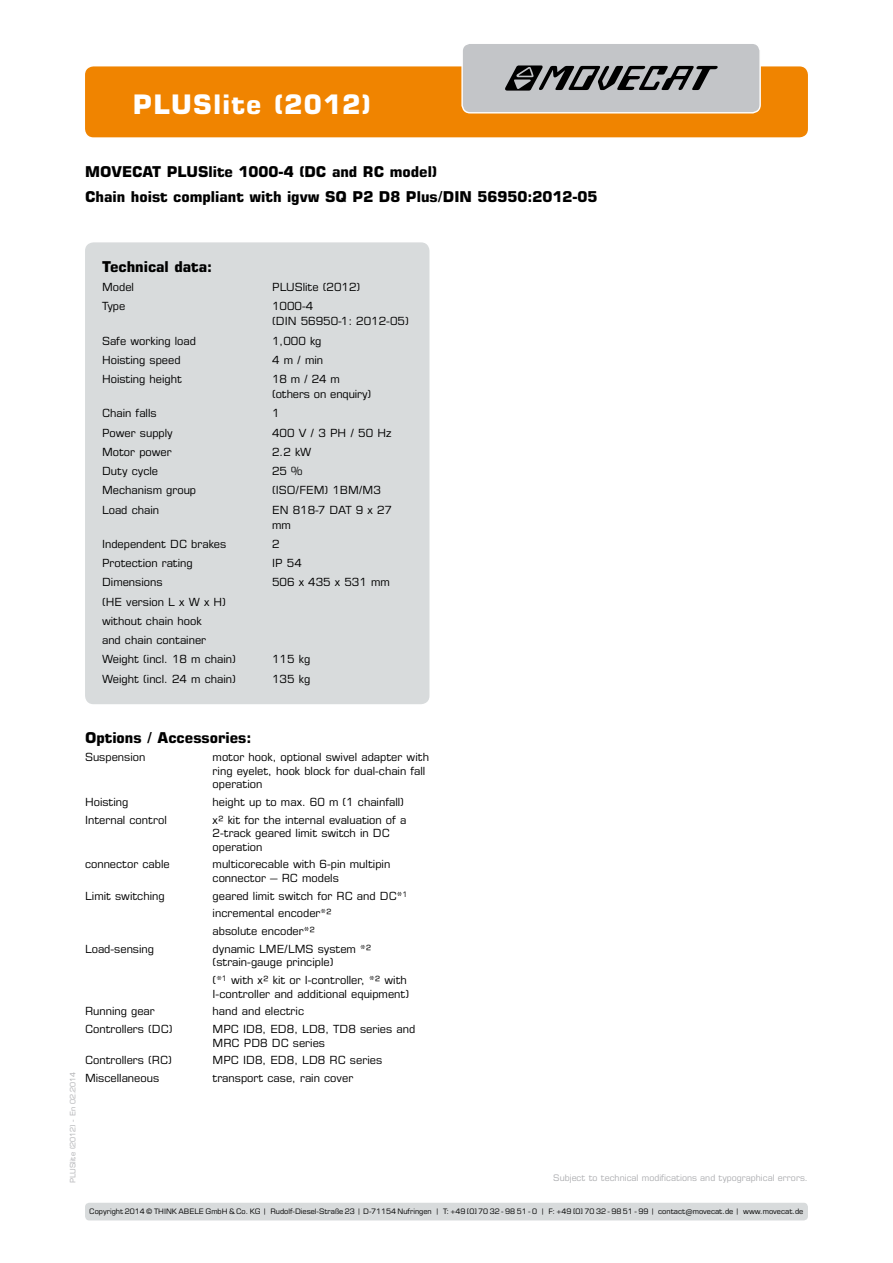
<style>
.page{position:relative;width:893px;height:1263px;background:#fff}
.page>*{position:absolute;margin:0;border:0;box-sizing:border-box;transform-origin:0 0}
.t1{font:700 27px "Eurostile LT Std";letter-spacing:.05em;color:#fff}
.t2{font:700 15px/25.5px "Eurostile LT Std";color:#000}
.t3{font:11.25px/13.5px "Eurostile LT Std";color:#000}
.t4{font:9px "Eurostile LT Std";color:#aeafb2}
.t5{font:7.5px "Eurostile LT Std";color:#000}
.t6{font:7.5px "Eurostile LT Std";color:#aeafb2}
</style>
<div class="page">
<div style="left:85px;top:242px;width:344px;height:462px;background:#d8dbdc;border-radius:9px"></div>
<div style="left:85px;top:1203px;width:723px;height:17px;background:#d8dbdc;border-radius:4px"></div>
<div style="left:85px;top:66px;width:723px;height:71px;background:#f08400;border-radius:9px"></div>
<div style="left:462px;top:43px;width:298px;height:70px;background:#c3c5c8;border-radius:8px"></div>
<div style="left:461px;top:43px;width:300px;height:70px;border:1px solid #fff;border-radius:8px"></div>
<svg style="left:505px;top:65px;width:212px;height:26px"></svg>
<h1 class="t1" style="left:133px;top:88px;width:240px">PLUSlite (2012)</h1>
<h2 class="t2" style="left:85px;top:158px;width:514px">MOVECAT PLUSlite 1000-4 (DC and RC model)<br>Chain hoist compliant with igvw SQ P2 D8 Plus/DIN 56950:2012-05</h2>
<h2 class="t2" style="left:102px;top:253px;width:112px">Technical data:</h2>
<p class="t3" style="left:102px;top:280px;width:33px">Model</p>
<p class="t3" style="left:272px;top:280px;width:90px">PLUSlite (2012)</p>
<p class="t3" style="left:102px;top:299px;width:25px">Type</p>
<p class="t3" style="left:272px;top:299px;width:138px;line-height:15px">1000-4<br>(DIN 56950-1: 2012-05)</p>
<p class="t3" style="left:102px;top:334px;width:95px">Safe working load</p>
<p class="t3" style="left:272px;top:334px;width:51px">1,000 kg</p>
<p class="t3" style="left:102px;top:353px;width:80px">Hoisting speed</p>
<p class="t3" style="left:272px;top:353px;width:53px">4 m / min</p>
<p class="t3" style="left:102px;top:372px;width:81px">Hoisting height</p>
<p class="t3" style="left:272px;top:371px;width:101px;line-height:15px">18 m / 24 m (others on enquiry)</p>
<p class="t3" style="left:102px;top:406px;width:56px">Chain falls</p>
<p class="t3" style="left:272px;top:406px;width:9px">1</p>
<p class="t3" style="left:102px;top:426px;width:72px">Power supply</p>
<p class="t3" style="left:272px;top:426px;width:121px">400 V / 3 PH / 50 Hz</p>
<p class="t3" style="left:102px;top:445px;width:71px">Motor power</p>
<p class="t3" style="left:272px;top:445px;width:41px">2.2 kW</p>
<p class="t3" style="left:102px;top:464px;width:58px">Duty cycle</p>
<p class="t3" style="left:272px;top:464px;width:32px">25 %</p>
<p class="t3" style="left:102px;top:483px;width:96px">Mechanism group</p>
<p class="t3" style="left:272px;top:483px;width:110px">(ISO/FEM) 1BM/M3</p>
<p class="t3" style="left:102px;top:503px;width:59px">Load chain</p>
<p class="t3" style="left:272px;top:502px;width:121px;line-height:15px">EN 818-7 DAT 9 x 27 mm</p>
<p class="t3" style="left:102px;top:537px;width:126px">Independent DC brakes</p>
<p class="t3" style="left:272px;top:537px;width:9px">2</p>
<p class="t3" style="left:102px;top:556px;width:92px">Protection rating</p>
<p class="t3" style="left:272px;top:556px;width:31px">IP 54</p>
<p class="t3" style="left:102px;top:575px;width:62px">Dimensions</p>
<p class="t3" style="left:272px;top:575px;width:119px">506 x 435 x 531 mm</p>
<p class="t3" style="left:102px;top:592px;width:135px;line-height:19.2px">(HE version L x W x H) without chain hook<br>and chain container<br>Weight (incl. 18 m chain)</p>
<p class="t3" style="left:272px;top:652px;width:40px">115 kg</p>
<p class="t3" style="left:102px;top:672px;width:135px">Weight (incl. 24 m chain)</p>
<p class="t3" style="left:272px;top:672px;width:40px">135 kg</p>
<p class="t6" style="left:68px;top:1183px;width:113px;rotate:-90deg">PLUSlite (2012) - En 02.2014</p>
<h2 class="t2" style="left:85px;top:725px;width:168px">Options / Accessories:</h2>
<p class="t3" style="left:85px;top:750px;width:62px">Suspension</p>
<p class="t3" style="left:213px;top:750px;width:218px">motor hook, optional swivel adapter with ring eyelet, hook block for dual-chain fall operation</p>
<p class="t3" style="left:85px;top:795px;width:45px">Hoisting</p>
<p class="t3" style="left:213px;top:795px;width:193px">height up to max. 60 m (1 chainfall)</p>
<p class="t3" style="left:85px;top:813px;width:83px">Internal control</p>
<p class="t3" style="left:213px;top:813px;width:195px">x² kit for the internal evaluation of a<br>2-track geared limit switch in DC operation</p>
<p class="t3" style="left:85px;top:857px;width:86px">connector cable</p>
<p class="t3" style="left:213px;top:857px;width:179px">multicorecable with 6-pin multipin connector – RC models</p>
<p class="t3" style="left:85px;top:889px;width:81px">Limit switching</p>
<p class="t3" style="left:213px;top:887px;width:196px;line-height:17.7px">geared limit switch for RC and DC*<sup>1 </sup>incremental encoder*²<br>absolute encoder*²</p>
<p class="t3" style="left:85px;top:942px;width:71px">Load-sensing</p>
<p class="t3" style="left:213px;top:942px;width:160px">dynamic LME/LMS system *² (strain-gauge principle)</p>
<p class="t3" style="left:213px;top:973px;width:198px">(*<sup>1</sup> with x² kit or I-controller, *² with<br>I-controller and additional equipment)</p>
<p class="t3" style="left:85px;top:1004px;width:71px">Running gear</p>
<p class="t3" style="left:213px;top:1004px;width:93px">hand and electric</p>
<p class="t3" style="left:85px;top:1022px;width:89px">Controllers (DC)</p>
<p class="t3" style="left:213px;top:1022px;width:204px">MPC ID8, ED8, LD8, TD8 series and<br>MRC PD8 DC series</p>
<p class="t3" style="left:85px;top:1053px;width:88px">Controllers (RC)</p>
<p class="t3" style="left:213px;top:1053px;width:171px">MPC ID8, ED8, LD8 RC series</p>
<p class="t3" style="left:85px;top:1071px;width:76px">Miscellaneous</p>
<p class="t3" style="left:213px;top:1071px;width:142px">transport case, rain cover</p>
<p class="t4" style="left:553px;top:1172px;width:256px">Subject to technical modifications and typographical errors.</p>
<p class="t5" style="left:89px;top:1207px;width:716px">Copyright 2014 © THINK ABELE GmbH &amp; Co. KG | Rudolf-Diesel-Straße 23 | D-71154 Nufringen | T: +49 [0] 70 32 - 98 51 - 0 | F: +49 [0] 70 32 - 98 51 - 99 | contact@movecat.de | www.movecat.de</p>
</div>
